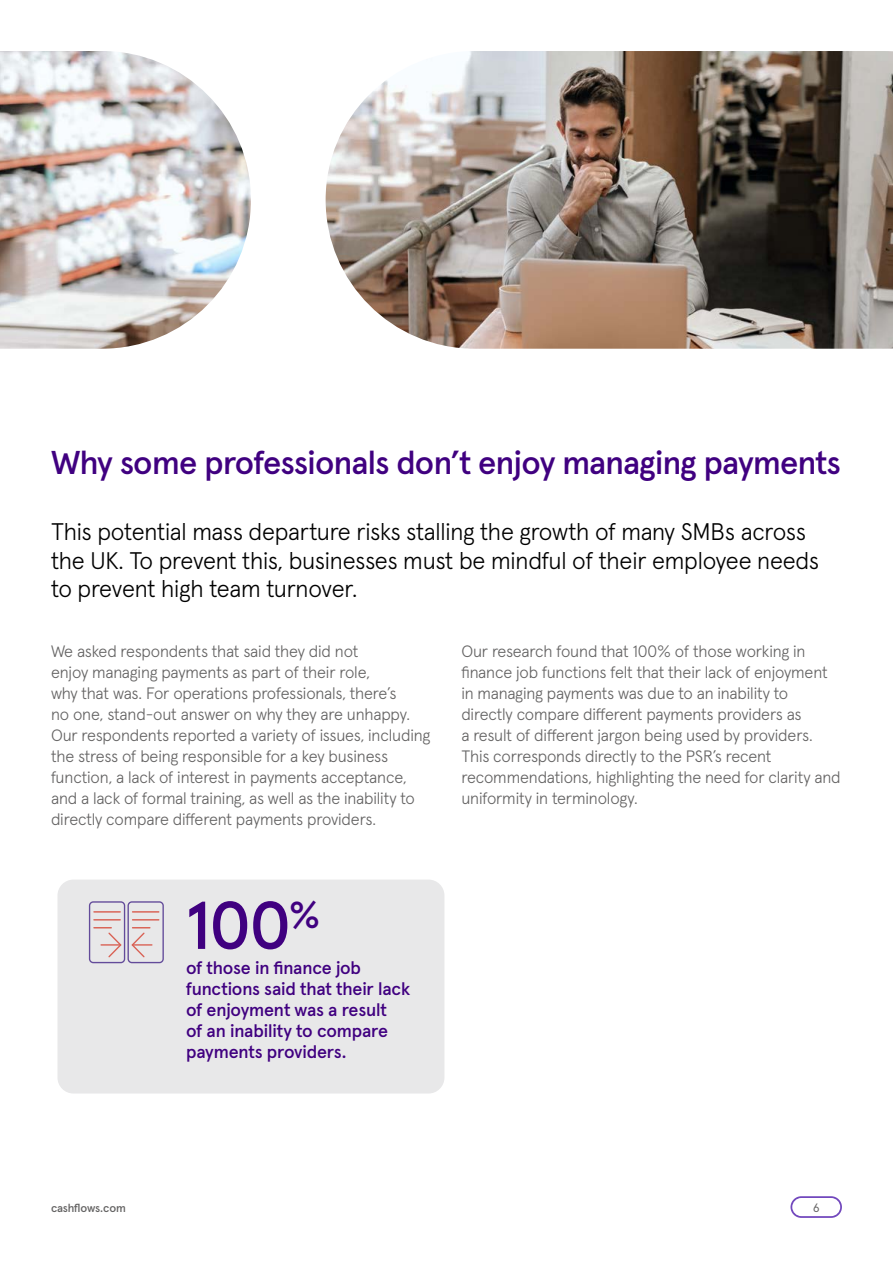
<style>
.page{position:relative;width:893px;height:1263px;background:#fff}
.page>*{position:absolute;margin:0;border:0;box-sizing:border-box;transform-origin:0 0}
.t1{font:500 67.5px "Apercu Pro";color:#400080}
.t2{font:500 33px "Apercu Pro";letter-spacing:-.025em;color:#400080}
.t3{font:300 24px/28.8px "Apercu Pro";letter-spacing:-.01em;color:#000}
.t4{font:500 18px/21px "Apercu Pro";letter-spacing:-.01em;color:#400080}
.t5{font:300 16.5px/21px "Apercu Pro";letter-spacing:-.01em;color:#646363}
.t6{font:12px "Apercu Pro";color:#646363}
.t7{font:500 11.7px "Apercu Pro";letter-spacing:-.015em;color:#646363}
</style>
<div class="page">
<svg style="left:790px;top:1196px;width:52px;height:22px"></svg>
<img style="left:326px;top:51px;width:567px;height:298px">
<img style="left:0;top:51px;width:251px;height:298px">
<div style="left:57px;top:879px;width:387px;height:214px;background:#e8e8e9;border-radius:16px"></div>
<svg style="left:89px;top:901px;width:75px;height:62px"></svg>
<h2 class="t2" style="left:51px;top:436px;width:791px">Why some professionals don’t enjoy managing payments</h2>
<h3 class="t3" style="left:51px;top:515px;width:770px">This potential mass departure risks stalling the growth of many SMBs across the UK. To prevent this, businesses must be mindful of their employee needs to prevent high team turnover.</h3>
<p class="t5" style="left:51px;top:639px;width:381px">We asked respondents that said they did not<br>enjoy managing payments as part of their role,<br>why that was. For operations professionals, there’s<br>no one, stand-out answer on why they are unhappy.<br>Our respondents reported a variety of issues, including the stress of being responsible for a key business function, a lack of interest in payments acceptance, and a lack of formal training, as well as the inability to directly compare different payments providers.</p>
<p class="t5" style="left:461px;top:639px;width:381px">Our research found that 100% of those working in finance job functions felt that their lack of enjoyment in managing payments was due to an inability to directly compare different payments providers as<br>a result of different jargon being used by providers.<br>This corresponds directly to the PSR’s recent recommendations, highlighting the need for clarity and uniformity in terminology.</p>
<h1 class="t1" style="left:186px;top:873px;width:136px">100<sup>%</sup></h1>
<p class="t4" style="left:186px;top:956px;width:226px">of those in finance job functions said that their lack of enjoyment was a result<br>of an inability to compare payments providers.</p>
<p class="t7" style="left:51px;top:1199px;width:76px">cashflows.com</p>
<p class="t6" style="left:813px;top:1198px;width:8px">6</p>
</div>
